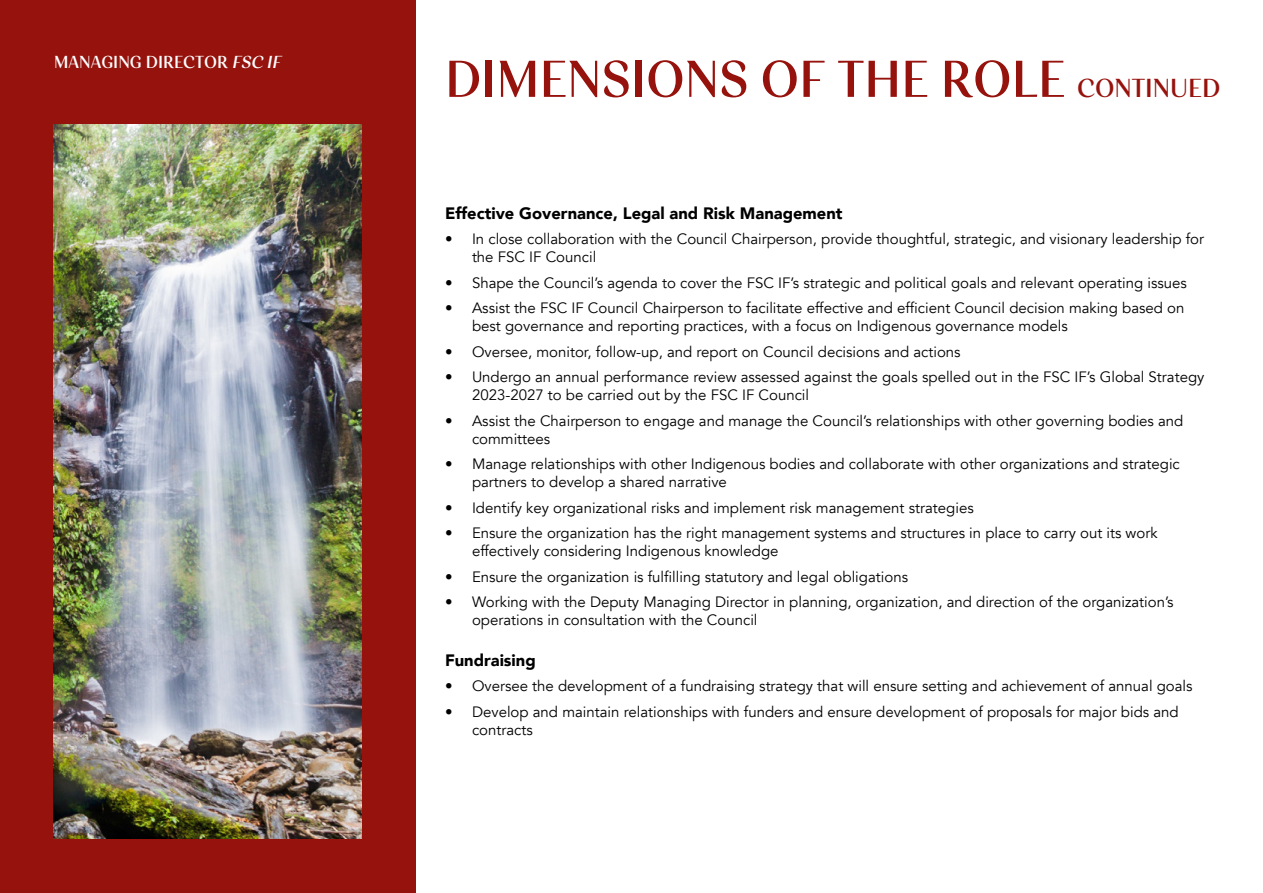
<style>
.page{position:relative;width:1263px;height:893px;background:#fff}
.page>*{position:absolute;margin:0;border:0;box-sizing:border-box;transform-origin:0 0}
.t1{font:53.55px "Senlot Nor Dem";color:#96120d}
.t2{font:18px "Senlot Nor Dem";color:#fff}
.t3{font:900 16.5px "Avenir";color:#000}
.t4{font:15px/18px "Avenir";color:#000}
.s1{font-style:italic}
.s2{font-size:27px}
</style>
<div class="page">
<div style="left:0;top:0;width:415px;height:893px;background:#96120d"></div>
<img style="left:54px;top:124px;width:307px;height:715px">
<p class="t2" style="left:54px;top:52px;width:232px">MANAGING DIRECTOR <span class="s1">FSC IF</span></p>
<h1 class="t1" style="left:445px;top:48px;width:777px">DIMENSIONS OF THE ROLE <span class="s2">CONTINUED</span></h1>
<p class="t3" style="left:445px;top:199px;width:399px">Effective Governance, Legal and Risk Management</p>
<p class="t4" style="left:472px;top:230px;width:733px;text-indent:-27px">• In close collaboration with the Council Chairperson, provide thoughtful, strategic, and visionary leadership for the FSC IF Council</p>
<p class="t4" style="left:445px;top:274px;width:743px">• Shape the Council’s agenda to cover the FSC IF’s strategic and political goals and relevant operating issues</p>
<p class="t4" style="left:472px;top:299px;width:714px;text-indent:-27px">• Assist the FSC IF Council Chairperson to facilitate effective and efficient Council decision making based on best governance and reporting practices, with a focus on Indigenous governance models</p>
<p class="t4" style="left:445px;top:343px;width:517px">• Oversee, monitor, follow-up, and report on Council decisions and actions</p>
<p class="t4" style="left:472px;top:368px;width:734px;text-indent:-27px">• Undergo an annual performance review assessed against the goals spelled out in the FSC IF’s Global Strategy<br>2023-2027 to be carried out by the FSC IF Council</p>
<p class="t4" style="left:472px;top:412px;width:713px;text-indent:-27px">• Assist the Chairperson to engage and manage the Council’s relationships with other governing bodies and committees</p>
<p class="t4" style="left:472px;top:455px;width:709px;text-indent:-27px">• Manage relationships with other Indigenous bodies and collaborate with other organizations and strategic partners to develop a shared narrative</p>
<p class="t4" style="left:445px;top:499px;width:530px">• Identify key organizational risks and implement risk management strategies</p>
<p class="t4" style="left:472px;top:524px;width:687px;text-indent:-27px">• Ensure the organization has the right management systems and structures in place to carry out its work effectively considering Indigenous knowledge</p>
<p class="t4" style="left:445px;top:568px;width:465px">• Ensure the organization is fulfilling statutory and legal obligations</p>
<p class="t4" style="left:472px;top:593px;width:703px;text-indent:-27px">• Working with the Deputy Managing Director in planning, organization, and direction of the organization’s operations in consultation with the Council</p>
<p class="t3" style="left:445px;top:646px;width:92px">Fundraising</p>
<p class="t4" style="left:445px;top:677px;width:749px">• Oversee the development of a fundraising strategy that will ensure setting and achievement of annual goals</p>
<p class="t4" style="left:472px;top:703px;width:708px;text-indent:-27px">• Develop and maintain relationships with funders and ensure development of proposals for major bids and contracts</p>
</div>
